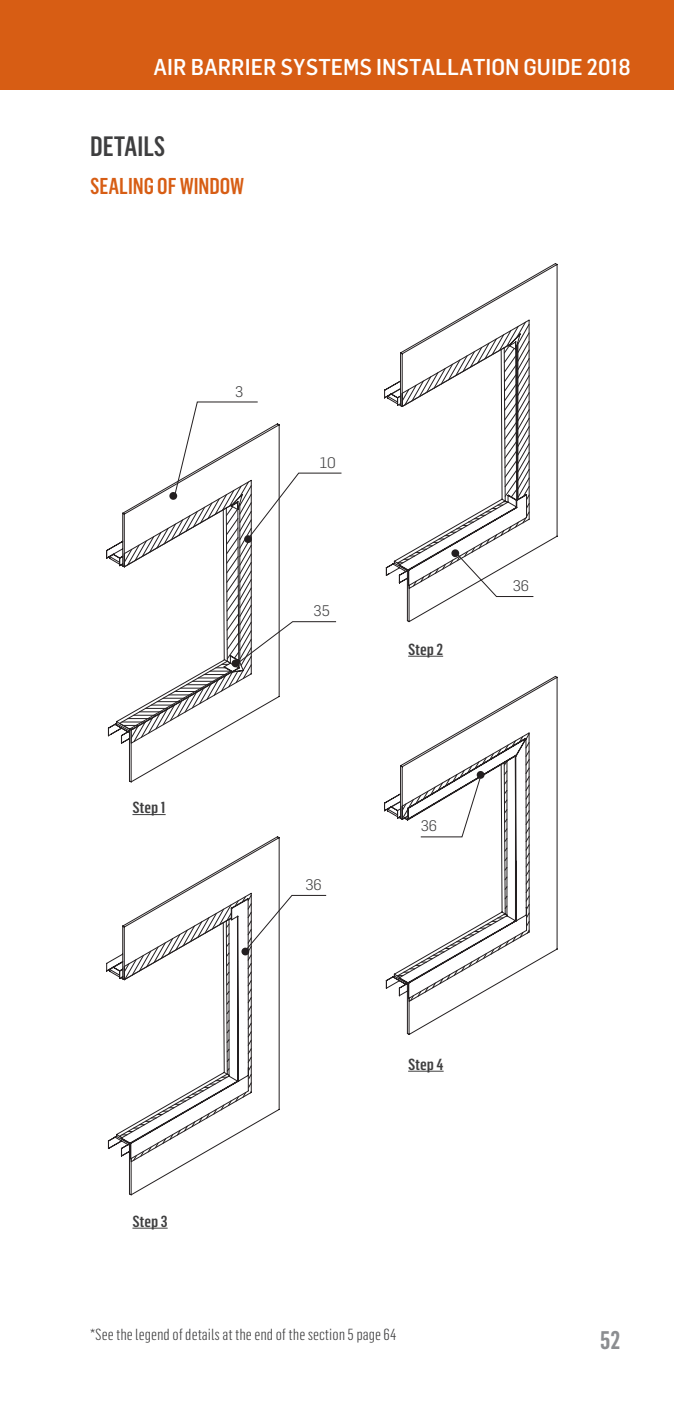
<style>
.page{position:relative;width:674px;height:1418px;background:#fff}
.page>*{position:absolute;margin:0;border:0;box-sizing:border-box;transform-origin:0 0}
.t1{font:500 27.5px "Flama Condensed";color:#3e3e3f}
.t2{font:600 25px "Flama Condensed";color:#8b8d90}
.t3{font:500 22.5px "Flama Semicondensed";color:#fff}
.t4{font:500 22.5px "Flama Condensed";color:#d75d14}
.t5{font:300 15.75px "Flama Condensed";color:#3e3e3f;scale:1.11 1}
.t6{font:500 15.75px "Flama Condensed";color:#3e3e3f;scale:1.11 1}
.t7{font:300 15px "Flama";color:#3e3e3f}
</style>
<div class="page">
<div style="left:0;top:0;width:673px;height:90px;background:#d75d14"></div>
<hr style="left:132px;top:1227px;width:35px;height:1px;background:#3e3e3f">
<svg style="left:178px;top:401px;width:164px;height:231px"></svg>
<svg style="left:106px;top:479px;width:174px;height:716px"></svg>
<svg style="left:108px;top:894px;width:12px;height:267px"></svg>
<svg style="left:120px;top:675px;width:346px;height:487px"></svg>
<svg style="left:383px;top:263px;width:175px;height:739px"></svg>
<svg style="left:386px;top:319px;width:147px;height:278px"></svg>
<h3 class="t3" style="left:153px;top:53px;width:478px">AIR BARRIER SYSTEMS INSTALLATION GUIDE 2018</h3>
<h1 class="t1" style="left:90px;top:129px;width:77px">DETAILS</h1>
<h3 class="t4" style="left:90px;top:172px;width:155px">SEALING OF WINDOW</h3>
<p class="t7" style="left:235px;top:381px;width:10px">3</p>
<p class="t7" style="left:320px;top:452px;width:18px">10</p>
<p class="t7" style="left:313px;top:601px;width:18px">35</p>
<p class="t6" style="left:132px;top:797px;width:31px">Step 1</p>
<p class="t7" style="left:305px;top:874px;width:18px">36</p>
<p class="t6" style="left:408px;top:639px;width:33px">Step 2</p>
<p class="t7" style="left:420px;top:815px;width:18px">36</p>
<p class="t6" style="left:408px;top:1054px;width:33px">Step 4</p>
<p class="t6" style="left:132px;top:1210px;width:33px">Step 3</p>
<p class="t5" style="left:90px;top:1324px;width:277px">*See the legend of details at the end of the section 5 page 64</p>
<p class="t7" style="left:512px;top:575px;width:18px">36</p>
<h2 class="t2" style="left:599px;top:1323px;width:22px">52</h2>
</div>
